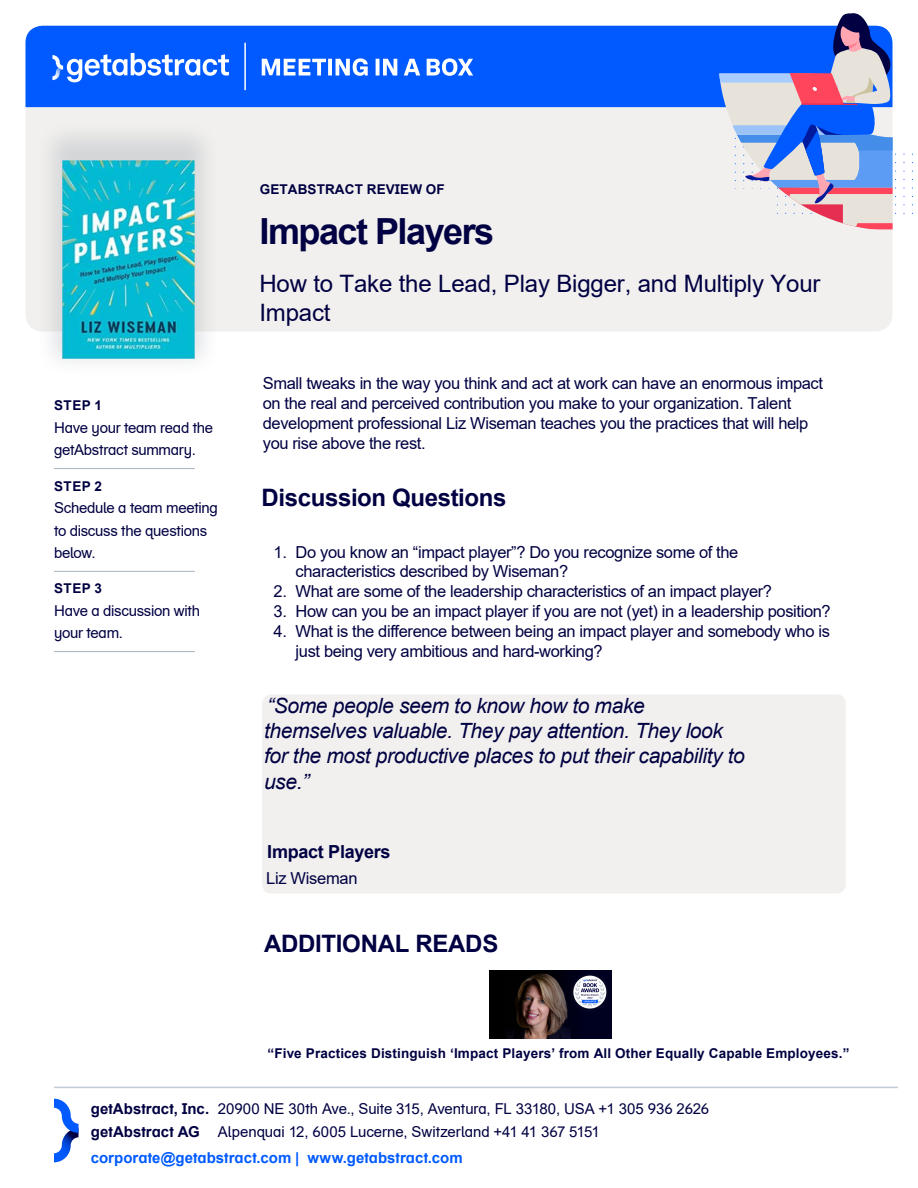
<style>
.page{position:relative;width:918px;height:1188px;background:#fff}
.page>*{position:absolute;margin:0;border:0;box-sizing:border-box;transform-origin:0 0}
.t1{font:700 36px "Arial";letter-spacing:-.04em;color:#000042}
.t2{font:24px/28.8px "Arial";letter-spacing:-.005em;color:#000042}
.t3{font:700 24px "Arial";letter-spacing:-.015em;color:#000042}
.t4{font:italic 21px/25.2px "Arial";letter-spacing:-.02em;color:#000042}
.t5{font:700 18px "Arial";letter-spacing:-.015em;color:#000042}
.t6{font:16.5px/19.8px "Arial";letter-spacing:-.025em;color:#000042}
.p_regular_Arial{font:15px "Arial";letter-spacing:-.005em;color:#000042}
.p_steps_Arial{font:15px/22.5px "Arial";letter-spacing:-.02em;color:#000042}
.h5_Arial{font:700 15px "Arial";letter-spacing:.005em;color:#005aff}
.caption_Arial{font:700 13.5px "Arial";letter-spacing:.01em;color:#000042}
.s1{font-weight:700}
</style>
<div class="page">
<div style="left:26px;top:26px;width:866px;height:305px;background:#f1f0ee;border-radius:17px"></div>
<div style="left:26px;top:26px;width:692px;height:81px;background:#005aff"></div>
<svg style="left:262px;top:58px;width:211px;height:18px;background:#7aa8ff"></svg>
<div style="left:262px;top:695px;width:584px;height:198px;background:#f1f0ee"></div>
<svg style="left:52px;top:53px;width:177px;height:29px;background:#528fff"></svg>
<svg style="left:718px;top:13px;width:178px;height:217px"></svg>
<hr style="left:244px;top:43px;width:2px;height:47px;background:#fff">
<hr style="left:54px;top:468px;width:141px;height:1px;background:#a9b2c4">
<hr style="left:54px;top:571px;width:141px;height:1px;background:#a9b2c4">
<hr style="left:54px;top:651px;width:141px;height:1px;background:#a9b2c4">
<hr style="left:54px;top:1087px;width:844px;height:1px;background:#c2c9d6">
<svg style="left:54px;top:1099px;width:25px;height:63px"></svg>
<img style="left:490px;top:970px;width:122px;height:69px">
<div style="left:36px;top:119px;width:185px;height:258px;background:#515e73;opacity:.18"></div>
<img style="left:63px;top:160px;width:131px;height:198px">
<p class="caption_Arial" style="left:54px;top:396px;width:49px">STEP 1</p>
<p class="p_steps_Arial" style="left:54px;top:416px;width:161px">Have your team read the getAbstract summary.</p>
<p class="caption_Arial" style="left:54px;top:476px;width:49px">STEP 2</p>
<p class="p_steps_Arial" style="left:54px;top:497px;width:165px">Schedule a team meeting to discuss the questions below.</p>
<p class="caption_Arial" style="left:54px;top:579px;width:49px">STEP 3</p>
<p class="p_steps_Arial" style="left:54px;top:599px;width:148px">Have a discussion with your team.</p>
<p class="caption_Arial" style="left:260px;top:180px;width:186px">GETABSTRACT REVIEW OF</p>
<h1 class="t1" style="left:260px;top:206px;width:236px">Impact Players</h1>
<h2 class="t2" style="left:259px;top:269px;width:563px">How to Take the Lead, Play Bigger, and Multiply Your<br>Impact</h2>
<p class="t6" style="left:263px;top:373px;width:562px">Small tweaks in the way you think and act at work can have an enormous impact on the real and perceived contribution you make to your organization. Talent development professional Liz Wiseman teaches you the practices that will help you rise above the rest.</p>
<h2 class="t3" style="left:262px;top:481px;width:246px">Discussion Questions</h2>
<p class="t6" style="left:296px;top:542px;width:444px;text-indent:-22px">1. Do you know an “impact player”? Do you recognize some of the characteristics described by Wiseman?</p>
<p class="t6" style="left:274px;top:581px;width:500px">2. What are some of the leadership characteristics of an impact player?</p>
<p class="t6" style="left:274px;top:601px;width:559px">3. How can you be an impact player if you are not (yet) in a leadership position?</p>
<p class="t6" style="left:296px;top:621px;width:536px;text-indent:-22px">4. What is the difference between being an impact player and somebody who is just being very ambitious and hard-working?</p>
<p class="t4" style="left:264px;top:693px;width:482px">“Some people seem to know how to make themselves valuable. They pay attention. They look for the most productive places to put their capability to use.”</p>
<p class="t5" style="left:267px;top:839px;width:125px">Impact Players</p>
<p class="t6" style="left:266px;top:868px;width:93px">Liz Wiseman</p>
<h2 class="t3" style="left:264px;top:927px;width:236px">ADDITIONAL READS</h2>
<p class="caption_Arial" style="left:267px;top:1044px;width:584px">“Five Practices Distinguish ‘Impact Players’ from All Other Equally Capable Employees.”</p>
<p class="p_regular_Arial" style="left:91px;top:1099px;width:620px"><span class="s1">getAbstract, Inc.</span> 20900 NE 30th Ave., Suite 315, Aventura, FL 33180, USA +1 305 936 2626</p>
<p class="p_regular_Arial" style="left:91px;top:1121px;width:510px"><span class="s1">getAbstract AG</span> Alpenquai 12, 6005 Lucerne, Switzerland +41 41 367 5151</p>
<p class="h5_Arial" style="left:91px;top:1147px;width:373px">corporate@getabstract.com | www.getabstract.com</p>
</div>
